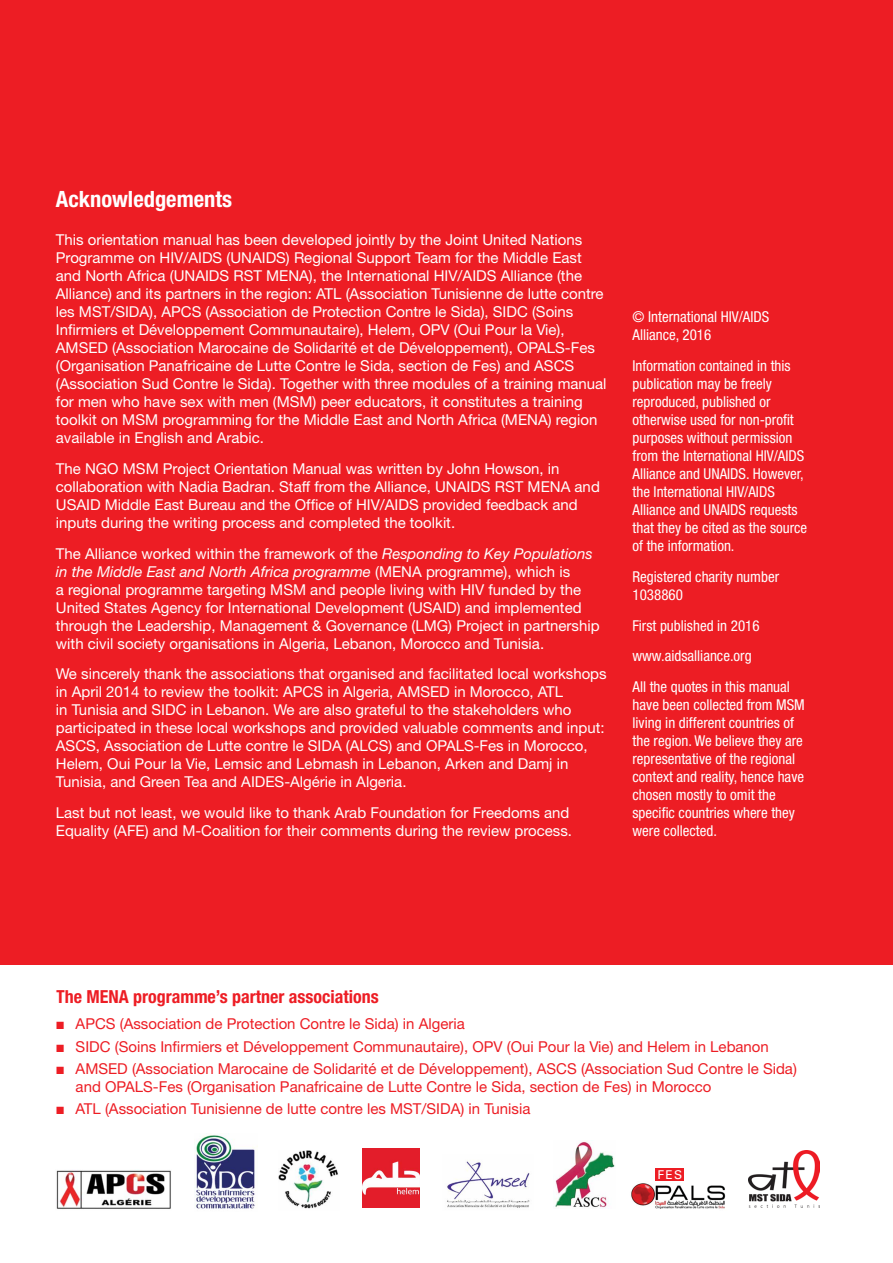
<style>
.page{position:relative;width:893px;height:1263px;background:#fff}
.page>*{position:absolute;margin:0;border:0;box-sizing:border-box;transform-origin:0 0}
.t1{font:700 condensed 22.5px "Helvetica Neue LT Pro";color:#fff}
.t2{font:700 condensed 18px "Helvetica Neue LT Pro";color:#ed1d24}
.t3{font:15px/18px "Helvetica Neue";color:#fff}
.t4{font:condensed 15px/18px "Helvetica Neue";color:#fff}
.t5{font:15px/18px "Helvetica Neue";color:#ed1d24}
.t6{font:12.15px "Univers";color:#fff}
.s1{font-style:italic}
</style>
<div class="page">
<div style="left:0;top:0;width:893px;height:964px;background:#ed1d24"></div>
<img style="left:56px;top:1170px;width:115px;height:40px">
<img style="left:447px;top:1160px;width:83px;height:48px">
<img style="left:555px;top:1142px;width:60px;height:66px">
<img style="left:631px;top:1183px;width:95px;height:26px">
<img style="left:278px;top:1150px;width:60px;height:59px">
<img style="left:749px;top:1151px;width:71px;height:57px">
<img style="left:195px;top:1133px;width:63px;height:76px">
<img style="left:363px;top:1149px;width:57px;height:58px">
<div style="left:656px;top:1168px;width:28px;height:12px;background:#ed1d24"></div>
<h1 class="t1" style="left:56px;top:186px;width:178px">Acknowledgements</h1>
<p class="t3" style="left:56px;top:231px;width:552px">This orientation manual has been developed jointly by the Joint United Nations Programme on HIV/AIDS (UNAIDS) Regional Support Team for the Middle East and North Africa (UNAIDS RST MENA), the International HIV/AIDS Alliance (the Alliance) and its partners in the region: ATL (Association Tunisienne de lutte contre les MST/SIDA), APCS (Association de Protection Contre le Sida), SIDC (Soins Infirmiers et Développement Communautaire), Helem, OPV (Oui Pour la Vie), AMSED (Association Marocaine de Solidarité et de Développement), OPALS-Fes (Organisation Panafricaine de Lutte Contre le Sida, section de Fes) and ASCS (Association Sud Contre le Sida). Together with three modules of a training manual for men who have sex with men (MSM) peer educators, it constitutes a training toolkit on MSM programming for the Middle East and North Africa (MENA) region available in English and Arabic.</p>
<p class="t3" style="left:56px;top:459px;width:545px">The NGO MSM Project Orientation Manual was written by John Howson, in collaboration with Nadia Badran. Staff from the Alliance, UNAIDS RST MENA and USAID Middle East Bureau and the Office of HIV/AIDS provided feedback and inputs during the writing process and completed the toolkit.</p>
<p class="t3" style="left:56px;top:544px;width:545px">The Alliance worked within the framework of the <span class="s1">Responding to Key Populations in the Middle East and North Africa programme</span> (MENA programme), which is<br>a regional programme targeting MSM and people living with HIV funded by the United States Agency for International Development (USAID) and implemented through the Leadership, Management &amp; Governance (LMG) Project in partnership with civil society organisations in Algeria, Lebanon, Morocco and Tunisia.</p>
<p class="t3" style="left:56px;top:665px;width:552px">We sincerely thank the associations that organised and facilitated local workshops in April 2014 to review the toolkit: APCS in Algeria, AMSED in Morocco, ATL<br>in Tunisia and SIDC in Lebanon. We are also grateful to the stakeholders who participated in these local workshops and provided valuable comments and input:<br>ASCS, Association de Lutte contre le SIDA (ALCS) and OPALS-Fes in Morocco, Helem, Oui Pour la Vie, Lemsic and Lebmash in Lebanon, Arken and Damj in Tunisia, and Green Tea and AIDES-Algérie in Algeria.</p>
<p class="t3" style="left:56px;top:804px;width:518px">Last but not least, we would like to thank Arab Foundation for Freedoms and<br>Equality (AFE) and M-Coalition for their comments during the review process.</p>
<p class="t4" style="left:632px;top:308px;width:138px">© International HIV/AIDS<br>Alliance, 2016</p>
<p class="t4" style="left:632px;top:357px;width:176px">Information contained in this publication may be freely reproduced, published or otherwise used for non-profit purposes without permission from the International HIV/AIDS<br>Alliance and UNAIDS. However, the International HIV/AIDS<br>Alliance and UNAIDS requests that they be cited as the source of the information.</p>
<p class="t4" style="left:632px;top:567px;width:148px">Registered charity number<br>1038860</p>
<p class="t4" style="left:632px;top:610px;width:159px;line-height:30.8px">First published in 2016 www.aidsalliance.org<br>All the quotes in this manual</p>
<p class="t4" style="left:632px;top:696px;width:174px">have been collected from MSM living in different countries of the region. We believe they are representative of the regional context and reality, hence have chosen mostly to omit the specific countries where they were collected.</p>
<p class="t2" style="left:56px;top:985px;width:324px">The MENA programme’s partner associations</p>
<p class="t5" style="left:56px;top:1015px;width:410px">■ APCS (Association de Protection Contre le Sida) in Algeria</p>
<p class="t5" style="left:56px;top:1037px;width:714px">■ SIDC (Soins Infirmiers et Développement Communautaire), OPV (Oui Pour la Vie) and Helem in Lebanon</p>
<p class="t5" style="left:76px;top:1059px;width:723px;text-indent:-19px">■ AMSED (Association Marocaine de Solidarité et de Développement), ASCS (Association Sud Contre le Sida) and OPALS-Fes (Organisation Panafricaine de Lutte Contre le Sida, section de Fes) in Morocco</p>
<p class="t5" style="left:56px;top:1099px;width:476px">■ ATL (Association Tunisienne de lutte contre les MST/SIDA) in Tunisia</p>
<p class="t6" style="left:657px;top:1167px;width:26px">FES</p>
</div>
